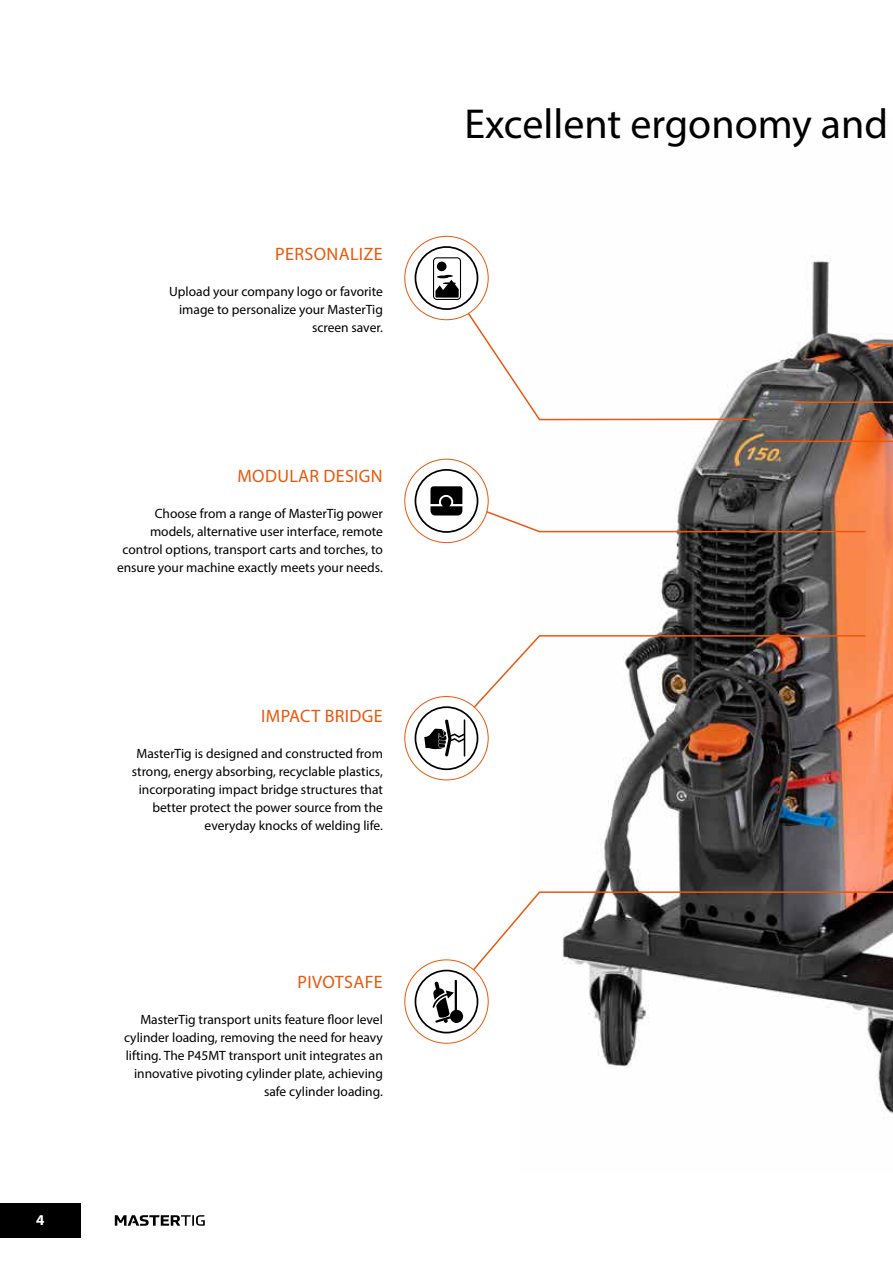
<style>
.page{position:relative;width:893px;height:1263px;background:#fff}
.page>*{position:absolute;margin:0;border:0;box-sizing:border-box;transform-origin:0 0}
.t1{font:42px "Myriad Pro";color:#000}
.t2{font:18px "Myriad Pro";letter-spacing:.02em;color:#ea580c}
.t3{font:700 15px "Myriad Pro";color:#fff}
.t4{font:13.5px/18px "Myriad Pro";color:#000;text-align:right}
</style>
<div class="page">
<svg style="left:115px;top:1215px;width:90px;height:11px"></svg>
<img style="left:588px;top:260px;width:305px;height:859px">
<div style="left:0;top:1203px;width:81px;height:34px;background:#000"></div>
<svg style="left:443px;top:276px;width:313px;height:145px"></svg>
<div style="left:405px;top:236px;width:83px;height:84px;background:#fff;border-radius:50%"></div>
<svg style="left:415px;top:246px;width:63px;height:64px"></svg>
<svg style="left:415px;top:634px;width:452px;height:136px"></svg>
<svg style="left:453px;top:891px;width:440px;height:113px"></svg>
<div style="left:405px;top:960px;width:83px;height:83px;background:#fff;border-radius:50%"></div>
<svg style="left:415px;top:970px;width:63px;height:63px"></svg>
<svg style="left:793px;top:385px;width:100px;height:19px;background:#584c47"></svg>
<svg style="left:415px;top:440px;width:478px;height:131px"></svg>
<svg style="left:871px;top:260px;width:22px;height:86px"></svg>
<p class="t3" style="left:36px;top:1210px;width:10px">4</p>
<h2 class="t2" style="left:275px;top:243px;width:109px">PERSONALIZE</h2>
<p class="t4" style="left:169px;top:283px;width:215px">Upload your company logo or favorite image to personalize your MasterTig screen saver.</p>
<h2 class="t2" style="left:237px;top:465px;width:147px">MODULAR DESIGN</h2>
<p class="t4" style="left:117px;top:504px;width:267px">Choose from a range of MasterTig power models, alternative user interface, remote control options, transport carts and torches, to ensure your machine exactly meets your needs.</p>
<h2 class="t2" style="left:261px;top:704px;width:123px">IMPACT BRIDGE</h2>
<p class="t4" style="left:132px;top:744px;width:253px">MasterTig is designed and constructed from strong, energy absorbing, recyclable plastics, incorporating impact bridge structures that better protect the power source from the everyday knocks of welding life.</p>
<h2 class="t2" style="left:298px;top:971px;width:87px">PIVOTSAFE</h2>
<p class="t4" style="left:124px;top:1010px;width:260px">MasterTig transport units feature floor level cylinder loading, removing the need for heavy lifting. The P45MT transport unit integrates an innovative pivoting cylinder plate, achieving safe cylinder loading.</p>
<h1 class="t1" style="left:464px;top:98px;width:425px">Excellent ergonomy and</h1>
</div>
